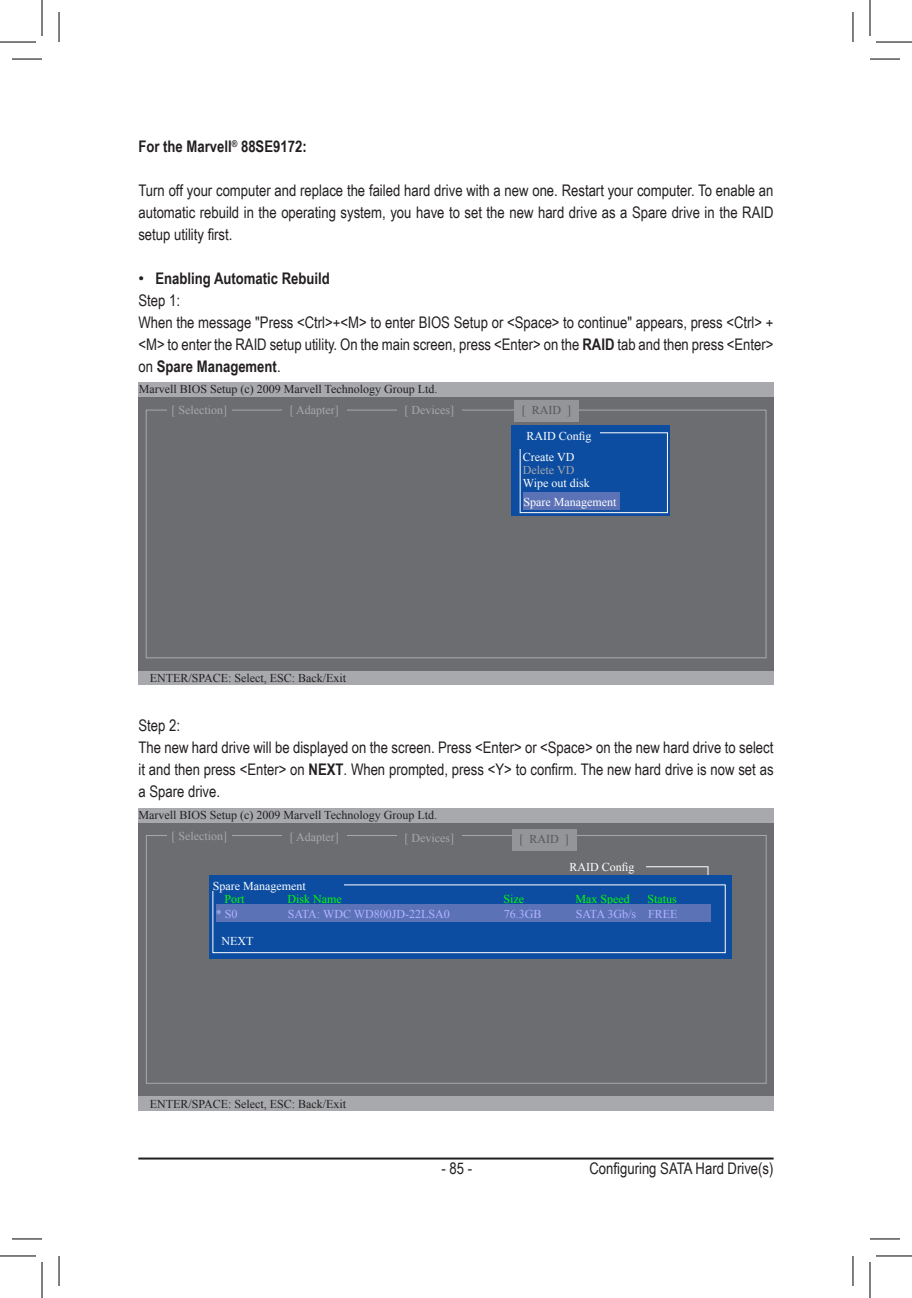
<style>
.page{position:relative;width:912px;height:1298px;background:#fff}
.page>*{position:absolute;margin:0;border:0;box-sizing:border-box;transform-origin:0 0}
.t1{font:16px/22px "Arial Narrow";color:#231f20}
.t2{font:700 16px "Arial Narrow";color:#231f20}
.t3{font:12px "Times New Roman";color:#231f20}
.t4{font:12px "Times New Roman";color:#fff}
.t5{font:12px "Times New Roman";color:#a8a9ad}
.t6{font:12px "Times New Roman";color:#b3b3ff}
.t7{font:12px "Times New Roman";color:#0f0}
.t8{font:12px "Times New Roman";color:#57585a}
.s1{font-family:"Arial"}
.s2{font-weight:700}
</style>
<div class="page">
<hr style="left:138px;top:1157px;width:635px;height:2px;background:#231f20">
<div style="left:139px;top:670px;width:634px;height:14px;background:#a8a9ad"></div>
<div style="left:139px;top:383px;width:634px;height:287px;background:#6c6d70"></div>
<div style="left:139px;top:382px;width:634px;height:15px;background:#a8a9ad"></div>
<div style="left:511px;top:425px;width:159px;height:90px;background:#0d4da1"></div>
<div style="left:519px;top:432px;width:149px;height:81px;border:1px solid #fff"></div>
<div style="left:518px;top:426px;width:82px;height:22px;background:#0d4da1"></div>
<div style="left:523px;top:492px;width:96px;height:17px;background:#5b72b7"></div>
<div style="left:514px;top:400px;width:65px;height:22px;background:#939598"></div>
<div style="left:139px;top:808px;width:635px;height:287px;background:#6c6d70"></div>
<div style="left:512px;top:828px;width:65px;height:22px;background:#939598"></div>
<div style="left:139px;top:807px;width:635px;height:15px;background:#a8a9ad"></div>
<div style="left:560px;top:866px;width:148px;height:14px;border:1px solid #fff"></div>
<div style="left:558px;top:856px;width:88px;height:22px;background:#6c6d70"></div>
<div style="left:209px;top:875px;width:522px;height:83px;background:#0d4da1"></div>
<div style="left:212px;top:884px;width:514px;height:69px;border:1px solid #fff"></div>
<div style="left:210px;top:875px;width:133px;height:16px;background:#0d4da1"></div>
<div style="left:216px;top:903px;width:494px;height:18px;background:#5b72b7"></div>
<div style="left:139px;top:1095px;width:635px;height:15px;background:#a8a9ad"></div>
<hr style="left:12px;top:59px;width:30px;height:1px;background:#000">
<hr style="left:870px;top:59px;width:30px;height:1px;background:#000">
<hr style="left:12px;top:1238px;width:30px;height:1px;background:#000">
<hr style="left:870px;top:1238px;width:30px;height:1px;background:#000">
<hr style="left:59px;top:12px;width:1px;height:30px;background:#000">
<hr style="left:59px;top:1255px;width:1px;height:30px;background:#000">
<hr style="left:852px;top:12px;width:1px;height:30px;background:#000">
<hr style="left:852px;top:1255px;width:1px;height:30px;background:#000">
<hr style="left:0;top:42px;width:36px;height:1px;background:#000">
<hr style="left:876px;top:42px;width:36px;height:1px;background:#000">
<hr style="left:0;top:1255px;width:36px;height:1px;background:#000">
<hr style="left:876px;top:1255px;width:36px;height:1px;background:#000">
<hr style="left:42px;top:0;width:1px;height:36px;background:#000">
<hr style="left:42px;top:1261px;width:1px;height:36px;background:#000">
<hr style="left:869px;top:0;width:1px;height:36px;background:#000">
<hr style="left:869px;top:1261px;width:1px;height:36px;background:#000">
<p class="t2" style="left:138px;top:134px;width:170px">For the Marvell<sup>®</sup> 88SE9172:</p>
<p class="t1" style="left:138px;top:179px;width:636px;text-align:justify">Turn off your computer and replace the failed hard drive with a new one. Restart your computer. To enable an automatic rebuild in the operating system, you have to set the new hard drive as a Spare drive in the RAID setup utility first.</p>
<p class="t1" style="left:138px;top:267px;width:636px"><span class="s1">•</span> <span class="s2">Enabling Automatic Rebuild<br></span>Step 1:<br>When the message "Press &lt;Ctrl&gt;+&lt;M&gt; to enter BIOS Setup or &lt;Space&gt; to continue" appears, press &lt;Ctrl&gt; + &lt;M&gt; to enter the RAID setup utility. On the main screen, press &lt;Enter&gt; on the <span class="s2">RAID</span> tab and then press &lt;Enter&gt; on <span class="s2">Spare Management</span>.</p>
<p class="t3" style="left:139px;top:381px;width:300px">Marvell BIOS Setup (c) 2009 Marvell Technology Group Ltd.</p>
<p class="t5" style="left:171px;top:402px;width:57px">[ Selection]</p>
<p class="t5" style="left:290px;top:402px;width:50px">[ Adapter]</p>
<p class="t5" style="left:404px;top:402px;width:51px">[ Devices]</p>
<p class="t3" style="left:150px;top:670px;width:198px">ENTER/SPACE: Select, ESC: Back/Exit</p>
<p class="t8" style="left:522px;top:402px;width:51px">[ RAID ]</p>
<p class="t4" style="left:526px;top:428px;width:67px">RAID Config</p>
<p class="t4" style="left:523px;top:449px;width:53px">Create VD</p>
<p class="t5" style="left:523px;top:462px;width:53px">Delete VD</p>
<p class="t4" style="left:523px;top:475px;width:68px">Wipe out disk</p>
<p class="t4" style="left:523px;top:494px;width:94px">Spare Management</p>
<p class="t1" style="left:138px;top:713px;width:636px">Step 2:<br>The new hard drive will be displayed on the screen. Press &lt;Enter&gt; or &lt;Space&gt; on the new hard drive to select it and then press &lt;Enter&gt; on <span class="s2">NEXT</span>. When prompted, press &lt;Y&gt; to confirm. The new hard drive is now set as a Spare drive.</p>
<p class="t3" style="left:138px;top:806px;width:300px">Marvell BIOS Setup (c) 2009 Marvell Technology Group Ltd.</p>
<p class="t5" style="left:171px;top:828px;width:57px">[ Selection]</p>
<p class="t5" style="left:290px;top:828px;width:50px">[ Adapter]</p>
<p class="t5" style="left:404px;top:829px;width:51px">[ Devices]</p>
<p class="t8" style="left:519px;top:830px;width:51px">[ RAID ]</p>
<p class="t4" style="left:569px;top:858px;width:67px">RAID Config</p>
<p class="t4" style="left:213px;top:877px;width:94px">Spare Management</p>
<p class="t6" style="left:216px;top:905px;width:23px">* S0</p>
<p class="t6" style="left:288px;top:905px;width:163px">SATA: WDC WD800JD-22LSA0</p>
<p class="t6" style="left:504px;top:905px;width:39px">76.3GB</p>
<p class="t6" style="left:576px;top:905px;width:103px">SATA 3Gb/s FREE</p>
<p class="t7" style="left:224px;top:891px;width:22px">Port</p>
<p class="t7" style="left:287px;top:891px;width:56px">Disk Name</p>
<p class="t7" style="left:503px;top:891px;width:22px">Size</p>
<p class="t7" style="left:575px;top:891px;width:56px">Max Speed</p>
<p class="t7" style="left:647px;top:891px;width:31px">Status</p>
<p class="t4" style="left:221px;top:933px;width:33px">NEXT</p>
<p class="t3" style="left:150px;top:1096px;width:198px">ENTER/SPACE: Select, ESC: Back/Exit</p>
<p class="t1" style="left:441px;top:1156px;width:32px">- 85 -</p>
<p class="t1" style="left:589px;top:1156px;width:185px">Configuring SATA Hard Drive(s)</p>
</div>
